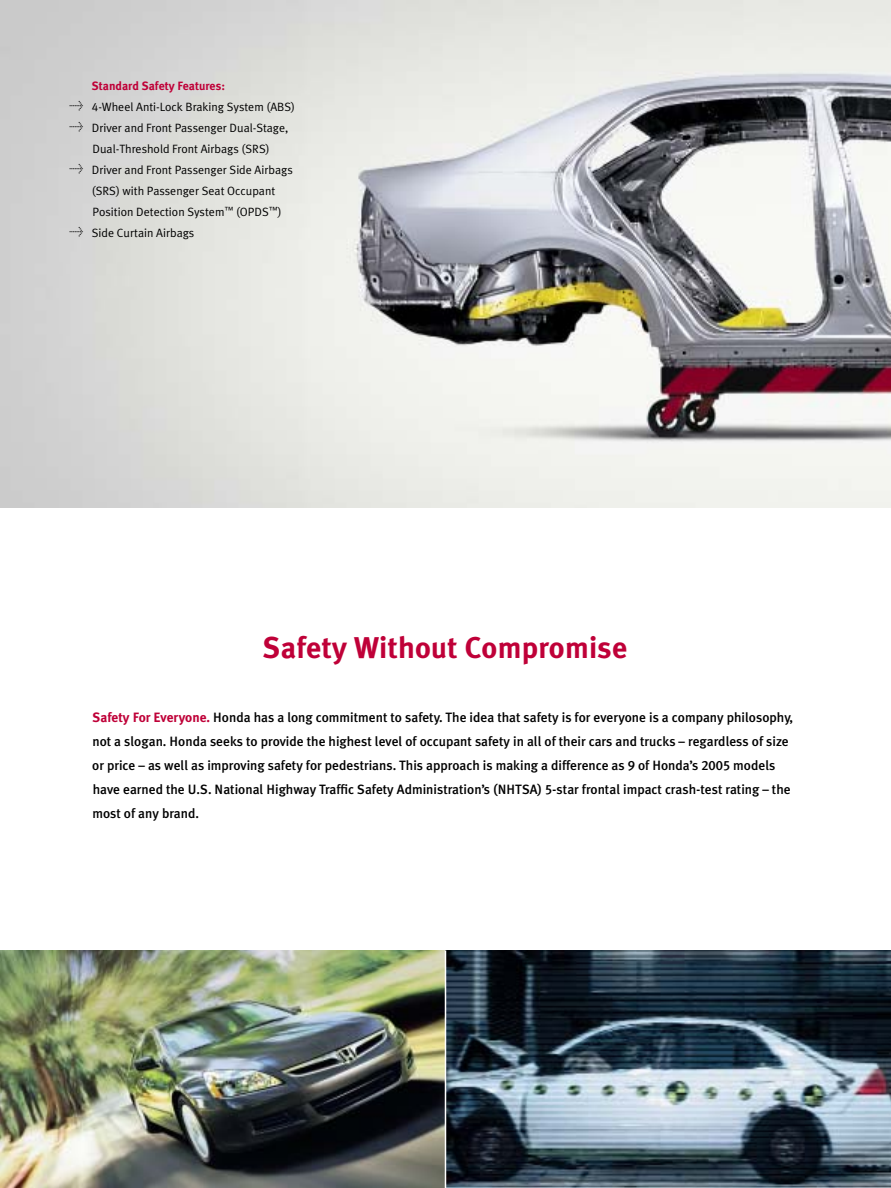
<style>
.page{position:relative;width:891px;height:1188px;background:#fff}
.page>*{position:absolute;margin:0;border:0;box-sizing:border-box;transform-origin:0 0}
.t1{font:700 30px "Meta Plus";letter-spacing:.01em;color:#bf0038}
.t2{font:500 13.5px/24px "Meta Plus";color:#000}
.t3{font:12px "Meta Plus Normal";color:#000}
.t4{font:700 12px "Meta Plus";color:#bf0038}
.s1{font-family:"Meta Plus Normal Caps"}
.s2{font-weight:700;color:#bf0038}
.s3{font-family:"Meta Plus Medium Caps";font-weight:400}
</style>
<div class="page">
<img style="left:0;top:0;width:891px;height:508px">
<img style="left:0;top:950px;width:891px;height:238px">
<hr style="left:445px;top:950px;width:1px;height:238px;background:#fff">
<p class="t4" style="left:92px;top:81px;width:135px">Standard Safety Features:</p>
<p class="t3" style="left:70px;top:103px;width:227px">&gt; <span class="s1">4</span>-Wheel Anti-Lock Braking System (ABS)</p>
<p class="t3" style="left:70px;top:124px;width:220px">&gt; Driver and Front Passenger Dual-Stage,</p>
<p class="t3" style="left:93px;top:145px;width:179px">Dual-Threshold Front Airbags (SRS)</p>
<p class="t3" style="left:70px;top:166px;width:225px">&gt; Driver and Front Passenger Side Airbags</p>
<p class="t3" style="left:92px;top:187px;width:185px">(SRS) with Passenger Seat Occupant</p>
<p class="t3" style="left:93px;top:208px;width:191px">Position Detection System<sup>™</sup> (OPDS<sup>™</sup>)</p>
<p class="t3" style="left:70px;top:229px;width:126px">&gt; Side Curtain Airbags</p>
<h1 class="t1" style="left:263px;top:636px;width:366px">Safety Without Compromise</h1>
<p class="t2" style="left:92px;top:706px;width:703px"><span class="s2">Safety For Everyone.</span> Honda has a long commitment to safety. The idea that safety is for everyone is a company philosophy, not a slogan. Honda seeks to provide the highest level of occupant safety in all of their cars and trucks – regardless of size or price – as well as improving safety for pedestrians. This approach is making a difference as <span class="s3">9</span> of Honda’s <span class="s3">2005</span> models have earned the U.S. National Highway Traffic Safety Administration’s (NHTSA) <span class="s3">5</span>-star frontal impact crash-test rating – the most of any brand.</p>
</div>
